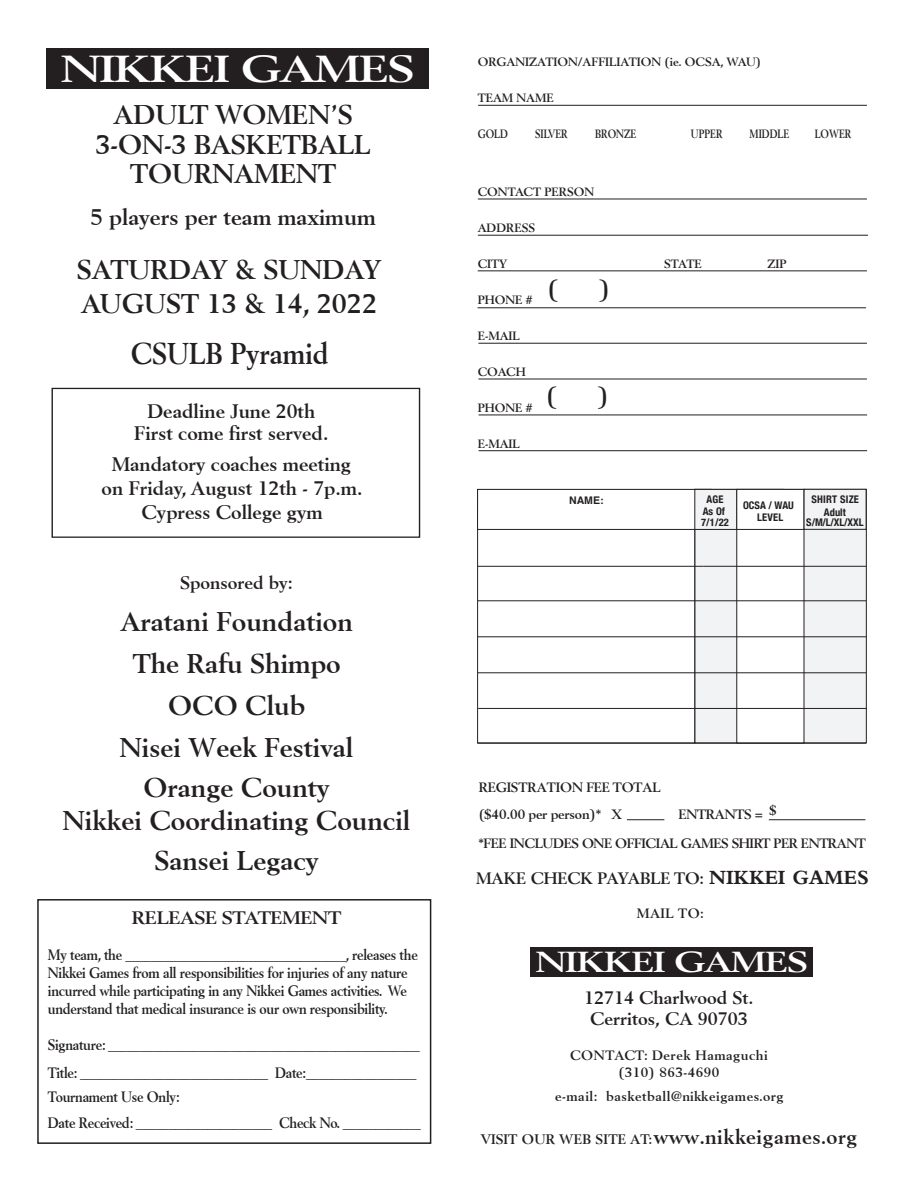
<style>
.page{position:relative;width:918px;height:1188px;background:#fff}
.page>*{position:absolute;margin:0;border:0;box-sizing:border-box;transform-origin:0 0}
.t1{font:700 37.5px "Berling";letter-spacing:-.03em;color:#fff;scale:1.3 1}
.t2{font:700 30px "Berling";color:#231f20;scale:.9 1}
.t3{font:700 28.8px "Berling";letter-spacing:-.03em;color:#fff;scale:1.3 1}
.t4{font:700 27px/29.2px "Berling";color:#231f20;text-align:center}
.t5{font:700 27px "Berling";color:#231f20}
.t6{font:700 24px "Berling";color:#231f20}
.t7{font:700 22.5px "Berling";color:#231f20}
.t8{font:700 20.4px "Berling";letter-spacing:.03em;color:#231f20}
.t9{font:700 19.5px/23.9px "Berling";color:#231f20;text-align:center}
.t10{font:700 18px/20.7px "Berling";color:#231f20;text-align:center}
.t11{font:700 18px "Berling";letter-spacing:-.02em;color:#231f20;scale:1.1 1}
.t12{font:700 18px "Berling";color:#231f20}
.t13{font:700 16.5px "Berling";letter-spacing:-.005em;color:#231f20}
.t14{font:700 15px/18px "Berling";letter-spacing:-.02em;color:#231f20;scale:.9 1}
.t15{font:700 13.5px/16.5px "Berling";letter-spacing:.04em;color:#231f20;text-align:center}
.t16{font:700 13.5px/28.5px "Berling";letter-spacing:-.03em;color:#231f20}
.t17{font:700 13.5px/26.8px "Berling";color:#231f20}
.t18{font:700 12px "Berling";color:#231f20}
.t19{font:700 12px "Berling";color:#231f20;scale:.8 1}
.t20{font:700 condensed 10.5px/12px "Helvetica Neue";color:#231f20;text-align:center}
.t21{font:700 condensed 10.5px/12.5px "Helvetica Neue";letter-spacing:.02em;color:#231f20;text-align:center}
.t22{font:700 10.5px "Helvetica";color:#231f20}
.s1{font-style:inherit}
.s2{font-family:"Bembo";font-size:21px}
.s3{font-size:13.8px}
</style>
<div class="page">
<div style="left:695px;top:489px;width:172px;height:254px;background:#f2f3f4;border:1px solid #231f20"></div>
<div style="left:477px;top:490px;width:218px;height:253px;background:#fff;border:1px solid #231f20"></div>
<div style="left:478px;top:489px;width:233px;height:40px;background:#fff"></div>
<div style="left:477px;top:489px;width:234px;height:41px;border:1px solid #231f20"></div>
<div style="left:695px;top:489px;width:89px;height:41px;background:#f2f3f4;border:1px solid #231f20"></div>
<div style="left:737px;top:490px;width:67px;height:253px;background:#fff"></div>
<div style="left:46px;top:49px;width:383px;height:40px;background:#231f20"></div>
<hr style="left:478px;top:566px;width:226px;height:1px;background:#231f20">
<hr style="left:704px;top:566px;width:162px;height:1px;background:#231f20">
<hr style="left:478px;top:601px;width:388px;height:1px;background:#231f20">
<hr style="left:478px;top:637px;width:388px;height:1px;background:#231f20">
<hr style="left:478px;top:673px;width:388px;height:1px;background:#231f20">
<hr style="left:769px;top:819px;width:96px;height:1px;background:#231f20">
<hr style="left:627px;top:819px;width:37px;height:1px;background:#231f20">
<div style="left:737px;top:489px;width:67px;height:41px;background:#fff;border:1px solid #231f20"></div>
<div style="left:531px;top:947px;width:282px;height:30px;background:#231f20"></div>
<hr style="left:478px;top:708px;width:389px;height:1px;background:#231f20">
<hr style="left:478px;top:105px;width:389px;height:1px;background:#231f20">
<hr style="left:478px;top:235px;width:390px;height:1px;background:#231f20">
<hr style="left:478px;top:271px;width:389px;height:1px;background:#231f20">
<hr style="left:478px;top:199px;width:389px;height:1px;background:#231f20">
<hr style="left:478px;top:343px;width:389px;height:1px;background:#231f20">
<hr style="left:478px;top:379px;width:389px;height:1px;background:#231f20">
<div style="left:37px;top:899px;width:394px;height:245px;border:2px solid #231f20"></div>
<hr style="left:478px;top:743px;width:388px;height:1px;background:#231f20">
<hr style="left:479px;top:415px;width:388px;height:1px;background:#231f20">
<hr style="left:479px;top:450px;width:388px;height:1px;background:#231f20">
<div style="left:804px;top:489px;width:62px;height:41px;background:#f2f3f4;border:1px solid #231f20"></div>
<hr style="left:478px;top:308px;width:388px;height:1px;background:#231f20">
<div style="left:52px;top:388px;width:368px;height:150px;border:1px solid #231f20"></div>
<h1 class="t1" style="left:61px;top:47px;width:273px">NIKKEI GAMES</h1>
<h3 class="t4" style="left:96px;top:100px;width:277px">ADULT WOMEN’S<br>3-ON-3 BASKETBALL<br>TOURNAMENT</h3>
<h3 class="t7" style="left:91px;top:204px;width:287px">5 players per team maximum</h3>
<h3 class="t4" style="left:77px;top:252px;width:306px;line-height:34.5px;text-align:left">SATURDAY &amp; SUNDAY<br>AUGUST <span class="s1">13 &amp; 14, 2022</span></h3>
<h2 class="t2" style="left:131px;top:336px;width:222px">CSULB Pyramid</h2>
<h3 class="t9" style="left:134px;top:401px;width:196px;line-height:21.5px">Deadline <span class="s1">June 20th<br></span>First come first served.</h3>
<h3 class="t9" style="left:102px;top:452px;width:262px">Mandatory coaches meeting on Friday, Augus<span class="s1">t 12th</span> - 7p.m.<br><span class="s1">Cypress College</span> gym</h3>
<p class="t12" style="left:180px;top:572px;width:114px">Sponsored by:</p>
<h3 class="t5" style="left:120px;top:606px;width:234px">Aratani Foundation</h3>
<h3 class="t4" style="left:133px;top:649px;width:210px">The Rafu Shimpo</h3>
<h3 class="t5" style="left:168px;top:690px;width:138px">OCO Club</h3>
<h3 class="t4" style="left:120px;top:728px;width:235px;line-height:39.9px">Nisei Week Festival<br>Orange County</h3>
<h3 class="t4" style="left:63px;top:806px;width:349px">Nikkei Coordinating Council</h3>
<h3 class="t5" style="left:154px;top:845px;width:166px">Sansei Legacy</h3>
<p class="t11" style="left:132px;top:907px;width:192px">RELEASE STATEMENT</p>
<p class="t14" style="left:48px;top:945px;width:413px">My team, the __________________________________, releases the Nikkei Games from all responsibilities for injuries of any nature incurred while participating in any Nikkei Games activities. We understand that medical insurance is our own responsibility.</p>
<p class="t14" style="left:48px;top:1030px;width:415px;line-height:28.5px">Signature: ________________________________________________<br>Title: _____________________________ Date:_________________</p>
<p class="t14" style="left:48px;top:1084px;width:416px;line-height:25.5px">Tournament Use Only:<br>Date Received: _____________________ Check No. ____________</p>
<p class="t18" style="left:478px;top:54px;width:285px">ORGANIZATION/AFFILIATION (ie. OCSA, WAU)</p>
<p class="t18" style="left:478px;top:90px;width:78px">TEAM NAME</p>
<p class="t19" style="left:478px;top:126px;width:39px">GOLD</p>
<p class="t19" style="left:535px;top:126px;width:42px">SILVER</p>
<p class="t19" style="left:595px;top:126px;width:53px">BRONZE</p>
<p class="t19" style="left:691px;top:126px;width:41px">UPPER</p>
<p class="t19" style="left:750px;top:126px;width:51px">MIDDLE</p>
<p class="t19" style="left:815px;top:126px;width:47px">LOWER</p>
<p class="t18" style="left:478px;top:185px;width:118px">CONTACT PERSON</p>
<p class="t18" style="left:478px;top:221px;width:59px">ADDRESS</p>
<p class="t18" style="left:478px;top:257px;width:31px">CITY</p>
<p class="t18" style="left:664px;top:257px;width:39px">STATE</p>
<p class="t18" style="left:767px;top:257px;width:21px">ZIP</p>
<p class="t18" style="left:478px;top:293px;width:56px">PHONE #</p>
<p class="t18" style="left:478px;top:329px;width:44px">E-MAIL</p>
<p class="t18" style="left:478px;top:365px;width:49px">COACH</p>
<p class="t18" style="left:478px;top:401px;width:56px">PHONE #</p>
<p class="t18" style="left:478px;top:437px;width:44px">E-MAIL</p>
<h3 class="t6" style="left:548px;top:275px;width:12px">(</h3>
<h3 class="t6" style="left:600px;top:275px;width:12px">)</h3>
<h3 class="t6" style="left:546px;top:381px;width:12px">(</h3>
<h3 class="t6" style="left:598px;top:381px;width:12px">)</h3>
<p class="t22" style="left:569px;top:492px;width:36px">NAME:</p>
<p class="t20" style="left:703px;top:492px;width:24px;line-height:12.5px">AGE<br>As Of</p>
<p class="t20" style="left:701px;top:515px;width:29px">7/1/22</p>
<p class="t20" style="left:743px;top:498px;width:52px">OCSA / WAU<br>LEVEL</p>
<p class="t21" style="left:811px;top:493px;width:49px">SHIRT SIZE<br>Adult</p>
<p class="t20" style="left:806px;top:516px;width:59px">S/M/L/XL/XXL</p>
<p class="t17" style="left:479px;top:774px;width:183px">REGISTRATION FEE TOTAL ($40.00 per person)* X</p>
<p class="t16" style="left:478px;top:800px;width:389px;text-indent:200px">ENTRANTS = $<br>*FEE INCLUDES ONE OFFICIAL GAMES SHIRT PER ENTRANT</p>
<p class="t13" style="left:476px;top:869px;width:394px">MAKE CHECK PAYABLE TO: <span class="s2">NIKKEI GAMES</span></p>
<p class="t17" style="left:637px;top:899px;width:69px">MAIL TO:</p>
<h3 class="t3" style="left:536px;top:945px;width:211px">NIKKEI GAMES</h3>
<p class="t10" style="left:584px;top:988px;width:171px">12714 Charlwood St.<br>Cerritos, CA 90703</p>
<p class="t15" style="left:570px;top:1047px;width:199px">CONTACT: Derek Hamaguchi (310) 863-4690</p>
<p class="t15" style="left:555px;top:1088px;width:230px">e-mail: basketball@nikkeigames.org</p>
<h3 class="t8" style="left:481px;top:1125px;width:378px"><span class="s3">VISIT OUR WEB SITE AT:</span>www.nikkeigames.org</h3>
</div>
